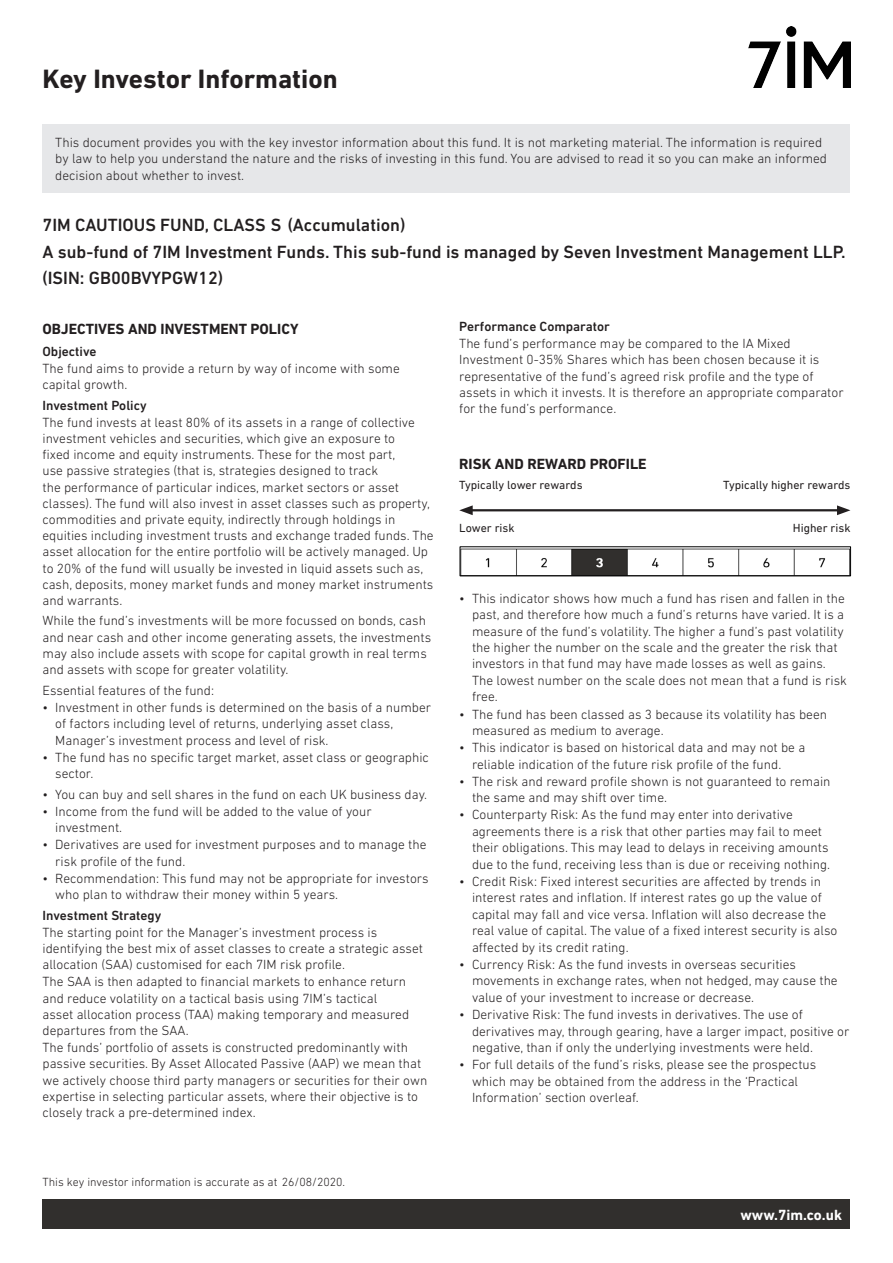
<style>
.page{position:relative;width:893px;height:1263px;background:#fff}
.page>*{position:absolute;margin:0;border:0;box-sizing:border-box;transform-origin:0 0}
.t1{font:700 27px "DIN Next LT Pro";color:#231f20}
.KIIDs_-_H2{font:500 18px "DIN Next LT Pro";color:#231f20}
.KIIDs_-_H2_-_Upperca{font:500 18px "DIN Next LT Pro";color:#231f20}
.KIIDs_-_H3{font:700 15px "DIN Next LT Pro";color:#231f20}
.t2{font:700 15px "DIN Next LT Pro";color:#fff}
.t3{font:300 13.5px/16.2px "DIN Next LT Pro";color:#231f20}
.t4{font:500 13.5px "DIN Next LT Pro";color:#231f20}
.KIIDs_-_Graph_label{font:12px "DIN Next LT Pro";color:#231f20}
.KIIDs_-_Info_accurac{font:300 12px "DIN Next LT Pro";color:#231f20}
</style>
<div class="page">
<div style="left:43px;top:1200px;width:807px;height:29px;background:#312f2d"></div>
<img style="left:748px;top:27px;width:102px;height:60px">
<img style="left:462px;top:548px;width:387px;height:26px">
<div style="left:460px;top:546px;width:391px;height:30px;border:1px solid #000"></div>
<hr style="left:469px;top:509px;width:372px;height:2px;background:#231f20">
<svg style="left:459px;top:505px;width:14px;height:10px"></svg>
<svg style="left:837px;top:505px;width:13px;height:10px"></svg>
<div style="left:43px;top:124px;width:807px;height:68px;background:#e6e7e9"></div>
<h1 class="t1" style="left:43px;top:63px;width:297px">Key Investor Information</h1>
<p class="t3" style="left:55px;top:134px;width:773px">This document provides you with the key investor information about this fund. It is not marketing material. The information is required by law to help you understand the nature and the risks of investing in this fund. You are advised to read it so you can make an informed decision about whether to invest.</p>
<p class="KIIDs_-_H2_-_Upperca" style="left:43px;top:215px;width:364px">7IM CAUTIOUS FUND, CLASS S (Accumulation)</p>
<p class="KIIDs_-_H2" style="left:43px;top:241px;width:804px">A sub-fund of 7IM Investment Funds. This sub-fund is managed by Seven Investment Management LLP.</p>
<p class="KIIDs_-_H2" style="left:43px;top:267px;width:182px">(ISIN: GB00BVYPGW12)</p>
<p class="KIIDs_-_H3" style="left:43px;top:321px;width:258px">OBJECTIVES AND INVESTMENT POLICY</p>
<p class="t4" style="left:459px;top:319px;width:152px">Performance Comparator</p>
<p class="t3" style="left:459px;top:335px;width:386px">The fund’s performance may be compared to the IA Mixed Investment 0-35% Shares which has been chosen because it is representative of the fund’s agreed risk profile and the type of assets in which it invests. It is therefore an appropriate comparator for the fund’s performance.</p>
<p class="t4" style="left:43px;top:344px;width:56px">Objective</p>
<p class="t3" style="left:43px;top:360px;width:359px">The fund aims to provide a return by way of income with some capital growth.</p>
<p class="t4" style="left:43px;top:397px;width:106px">Investment Policy</p>
<p class="t3" style="left:43px;top:414px;width:393px">The fund invests at least 80% of its assets in a range of collective investment vehicles and securities, which give an exposure to<br>fixed income and equity instruments. These for the most part,<br>use passive strategies (that is, strategies designed to track<br>the performance of particular indices, market sectors or asset classes). The fund will also invest in asset classes such as property, commodities and private equity, indirectly through holdings in equities including investment trusts and exchange traded funds. The asset allocation for the entire portfolio will be actively managed. Up to 20% of the fund will usually be invested in liquid assets such as, cash, deposits, money market funds and money market instruments and warrants.</p>
<p class="t3" style="left:43px;top:613px;width:390px">While the fund’s investments will be more focussed on bonds, cash and near cash and other income generating assets, the investments may also include assets with scope for capital growth in real terms and assets with scope for greater volatility.</p>
<p class="t3" style="left:43px;top:682px;width:173px">Essential features of the fund:</p>
<p class="t3" style="left:55px;top:699px;width:377px;text-indent:-13px">• Investment in other funds is determined on the basis of a number of factors including level of returns, underlying asset class,<br>Manager’s investment process and level of risk.</p>
<p class="t3" style="left:55px;top:749px;width:375px;text-indent:-13px">• The fund has no specific target market, asset class or geographic sector.</p>
<p class="t3" style="left:43px;top:786px;width:386px">• You can buy and sell shares in the fund on each UK business day.</p>
<p class="t3" style="left:55px;top:803px;width:318px;text-indent:-13px">• Income from the fund will be added to the value of your investment.</p>
<p class="t3" style="left:55px;top:836px;width:373px;text-indent:-13px">• Derivatives are used for investment purposes and to manage the risk profile of the fund.</p>
<p class="t3" style="left:55px;top:870px;width:375px;text-indent:-13px">• Recommendation: This fund may not be appropriate for investors who plan to withdraw their money within 5 years.</p>
<p class="t4" style="left:43px;top:907px;width:120px">Investment Strategy</p>
<p class="t3" style="left:43px;top:924px;width:382px">The starting point for the Manager’s investment process is identifying the best mix of asset classes to create a strategic asset allocation (SAA) customised for each 7IM risk profile.</p>
<p class="t3" style="left:43px;top:973px;width:368px">The SAA is then adapted to financial markets to enhance return and reduce volatility on a tactical basis using 7IM’s tactical asset allocation process (TAA) making temporary and measured departures from the SAA.</p>
<p class="t3" style="left:43px;top:1039px;width:386px">The funds’ portfolio of assets is constructed predominantly with passive securities. By Asset Allocated Passive (AAP) we mean that we actively choose third party managers or securities for their own expertise in selecting particular assets, where their objective is to closely track a pre-determined index.</p>
<p class="KIIDs_-_H3" style="left:459px;top:455px;width:189px">RISK AND REWARD PROFILE</p>
<p class="KIIDs_-_Graph_label" style="left:459px;top:478px;width:125px">Typically lower rewards</p>
<p class="KIIDs_-_Graph_label" style="left:723px;top:478px;width:129px">Typically higher rewards</p>
<p class="KIIDs_-_Graph_label" style="left:459px;top:521px;width:57px">Lower risk</p>
<p class="KIIDs_-_Graph_label" style="left:793px;top:521px;width:59px">Higher risk</p>
<p class="t3" style="left:472px;top:589px;width:376px;text-indent:-13px">• This indicator shows how much a fund has risen and fallen in the past, and therefore how much a fund’s returns have varied. It is a measure of the fund’s volatility. The higher a fund’s past volatility the higher the number on the scale and the greater the risk that investors in that fund may have made losses as well as gains.<br>The lowest number on the scale does not mean that a fund is risk free.</p>
<p class="t3" style="left:472px;top:706px;width:357px;text-indent:-13px">• The fund has been classed as 3 because its volatility has been measured as medium to average.</p>
<p class="t3" style="left:472px;top:739px;width:335px;text-indent:-13px">• This indicator is based on historical data and may not be a reliable indication of the future risk profile of the fund.</p>
<p class="t3" style="left:472px;top:773px;width:360px;text-indent:-13px">• The risk and reward profile shown is not guaranteed to remain the same and may shift over time.</p>
<p class="t3" style="left:472px;top:806px;width:359px;text-indent:-13px">• Counterparty Risk: As the fund may enter into derivative agreements there is a risk that other parties may fail to meet their obligations. This may lead to delays in receiving amounts due to the fund, receiving less than is due or receiving nothing.</p>
<p class="t3" style="left:472px;top:873px;width:367px;text-indent:-13px">• Credit Risk: Fixed interest securities are affected by trends in interest rates and inflation. If interest rates go up the value of capital may fall and vice versa. Inflation will also decrease the real value of capital. The value of a fixed interest security is also affected by its credit rating.</p>
<p class="t3" style="left:472px;top:956px;width:367px;text-indent:-13px">• Currency Risk: As the fund invests in overseas securities movements in exchange rates, when not hedged, may cause the value of your investment to increase or decrease.</p>
<p class="t3" style="left:472px;top:1006px;width:379px;text-indent:-13px">• Derivative Risk: The fund invests in derivatives. The use of derivatives may, through gearing, have a larger impact, positive or negative, than if only the underlying investments were held.</p>
<p class="t3" style="left:472px;top:1056px;width:346px;text-indent:-13px">• For full details of the fund’s risks, please see the prospectus which may be obtained from the address in the ‘Practical<br>Information’ section overleaf.</p>
<p class="KIIDs_-_Info_accurac" style="left:43px;top:1175px;width:304px">This key investor information is accurate as at 26/08/2020.</p>
<p class="t2" style="left:740px;top:1206px;width:103px">www.7im.co.uk</p>
</div>
